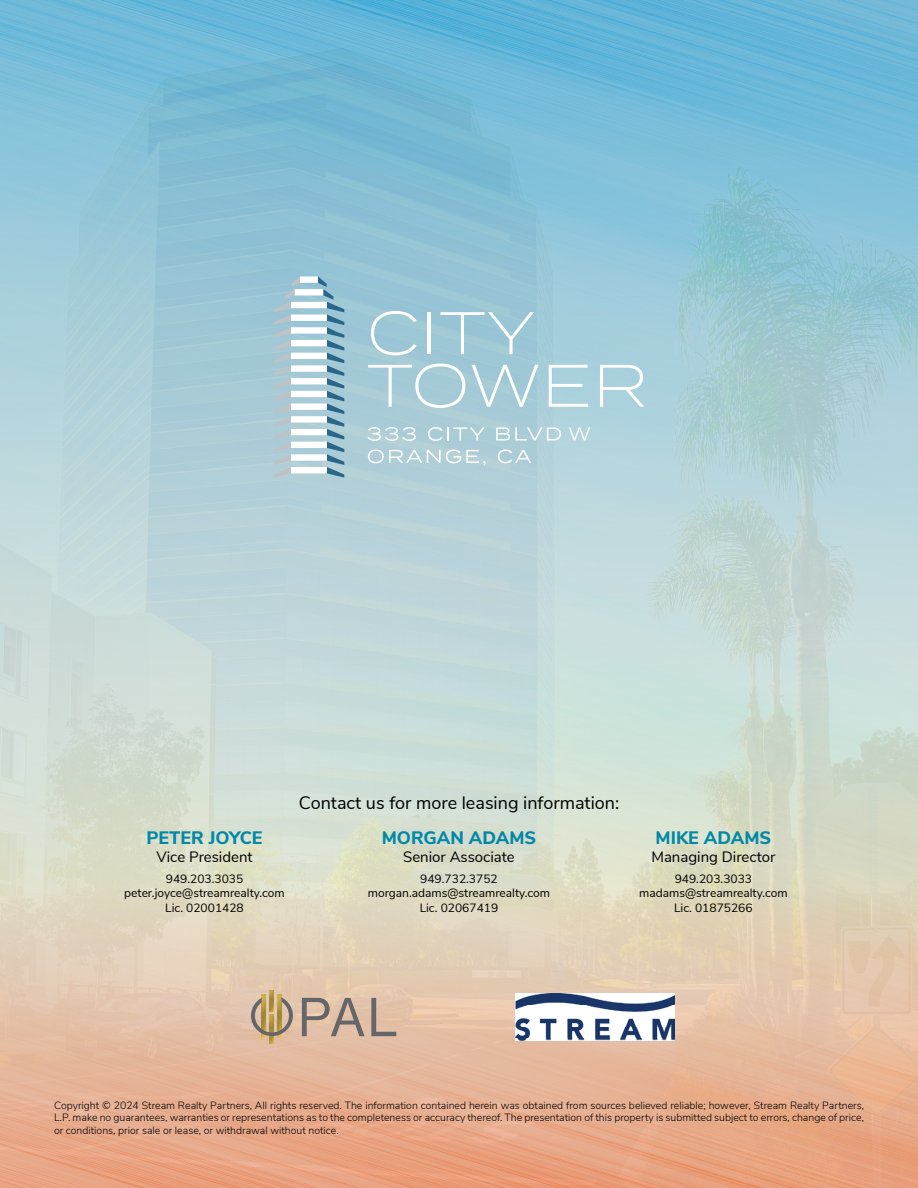
<style>
.page{position:relative;width:918px;height:1188px;background:#fff}
.page>*{position:absolute;margin:0;border:0;box-sizing:border-box;transform-origin:0 0}
.t1{font:18px "Nunito Sans";color:#000}
.t2{font:800 18px "Nunito Sans";color:#0388a6}
.t3{font:15px "Nunito Sans";color:#000}
.t4{font:12px/14.4px "Nunito Sans";color:#000;text-align:center}
.t5{font:300 10.5px/12.6px "Nunito Sans";color:#000;text-align:justify}
</style>
<div class="page">
<img style="left:0;top:0;width:918px;height:1188px">
<svg style="left:367px;top:427px;width:49px;height:14px"></svg>
<svg style="left:428px;top:427px;width:57px;height:14px"></svg>
<svg style="left:496px;top:427px;width:65px;height:14px"></svg>
<svg style="left:569px;top:427px;width:21px;height:14px"></svg>
<svg style="left:274px;top:276px;width:70px;height:202px"></svg>
<svg style="left:368px;top:449px;width:118px;height:17px;background:#bfd7de"></svg>
<svg style="left:498px;top:449px;width:33px;height:14px"></svg>
<svg style="left:371px;top:311px;width:46px;height:44px;background:#add0dc"></svg>
<hr style="left:428px;top:312px;width:3px;height:42px;background:#fff">
<svg style="left:440px;top:312px;width:94px;height:42px;background:#a7cdda"></svg>
<svg style="left:368px;top:364px;width:97px;height:44px;background:#b3d2dc"></svg>
<svg style="left:472px;top:365px;width:66px;height:42px;background:#b3d2dd"></svg>
<svg style="left:549px;top:365px;width:39px;height:42px"></svg>
<svg style="left:600px;top:365px;width:44px;height:42px"></svg>
<img style="left:515px;top:994px;width:160px;height:46px">
<svg style="left:302px;top:998px;width:63px;height:38px;background:#b9a393"></svg>
<svg style="left:371px;top:998px;width:25px;height:38px"></svg>
<img style="left:262px;top:995px;width:4px;height:43px">
<img style="left:278px;top:995px;width:4px;height:43px">
<img style="left:270px;top:1036px;width:4px;height:7px">
<img style="left:270px;top:991px;width:4px;height:6px">
<svg style="left:251px;top:997px;width:42px;height:39px;background:#b69f7a"></svg>
<h1 class="t2" style="left:146px;top:824px;width:118px">PETER JOYCE</h1>
<h2 class="t3" style="left:156px;top:846px;width:98px">Vice President</h2>
<p class="t4" style="left:124px;top:871px;width:162px">949.203.3035 peter.joyce@streamrealty.com<br>Lic. 02001428</p>
<h1 class="t1" style="left:299px;top:789px;width:322px">Contact us for more leasing information:</h1>
<h1 class="t2" style="left:382px;top:824px;width:156px">MORGAN ADAMS</h1>
<h2 class="t3" style="left:403px;top:846px;width:113px">Senior Associate</h2>
<p class="t4" style="left:368px;top:871px;width:184px">949.732.3752 morgan.adams@streamrealty.com<br>Lic. 02067419</p>
<h1 class="t2" style="left:656px;top:824px;width:117px">MIKE ADAMS</h1>
<h2 class="t3" style="left:651px;top:846px;width:126px">Managing Director</h2>
<p class="t4" style="left:639px;top:871px;width:150px">949.203.3033 madams@streamrealty.com<br>Lic. 01875266</p>
<p class="t5" style="left:54px;top:1098px;width:812px">Copyright © 2024 Stream Realty Partners, All rights reserved. The information contained herein was obtained from sources believed reliable; however, Stream Realty Partners, L.P. make no guarantees, warranties or representations as to the completeness or accuracy thereof. The presentation of this property is submitted subject to errors, change of price, or conditions, prior sale or lease, or withdrawal without notice.</p>
</div>
